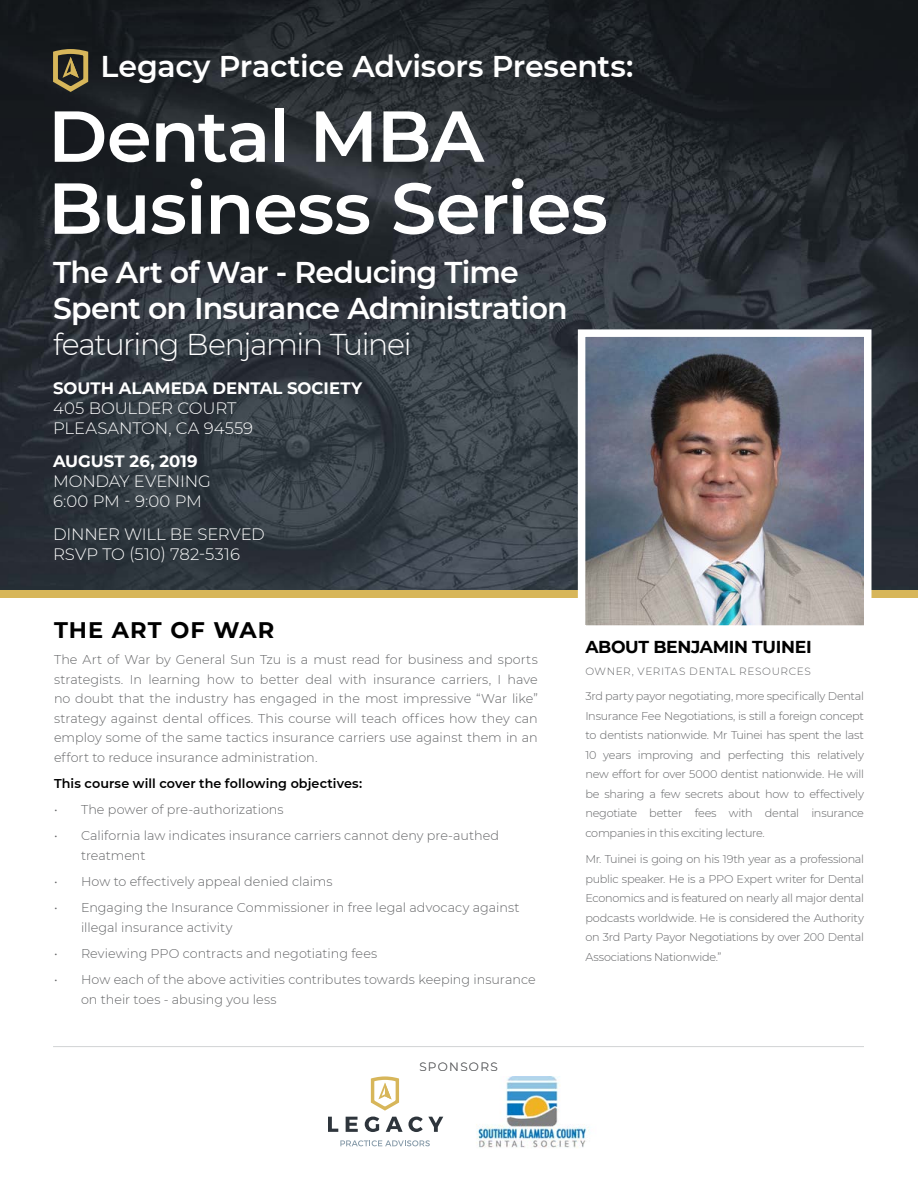
<style>
.page{position:relative;width:918px;height:1188px;background:#fff}
.page>*{position:absolute;margin:0;border:0;box-sizing:border-box;transform-origin:0 0}
.t1{font:600 72px/72px "Montserrat";letter-spacing:-.015em;color:#fff}
.t2{font:600 30px/36px "Montserrat";letter-spacing:-.025em;color:#fff}
.t3{font:300 30px "Montserrat";letter-spacing:-.05em;color:#fff}
.t4{font:700 22.5px "Montserrat";letter-spacing:.045em;color:#000}
.t5{font:700 17.25px "Montserrat";letter-spacing:-.02em;color:#000}
.t6{font:300 16.5px/19.8px "Montserrat";letter-spacing:-.005em;color:#fff}
.t7{font:700 16.5px "Montserrat";letter-spacing:.005em;color:#fff}
.t8{font:300 12.75px/19.5px "Montserrat";color:#636466}
.t9{font:600 12.75px "Montserrat";letter-spacing:.005em;color:#000}
.t10{font:300 12px "Montserrat";letter-spacing:.11em;color:#636466}
.t11{font:300 11.25px/19.5px "Montserrat";letter-spacing:-.025em;color:#636466;text-align:justify}
.t12{font:300 10.5px "Montserrat";letter-spacing:.06em;color:#636466}
</style>
<div class="page">
<img style="left:0;top:0;width:918px;height:590px">
<div style="left:0;top:590px;width:918px;height:8px;background:#d7b65a"></div>
<hr style="left:53px;top:1046px;width:811px;height:1px;background:#d1d3d4">
<svg style="left:328px;top:1117px;width:10px;height:15px"></svg>
<svg style="left:346px;top:1117px;width:12px;height:15px"></svg>
<svg style="left:340px;top:1140px;width:90px;height:6px"></svg>
<svg style="left:365px;top:1076px;width:78px;height:56px"></svg>
<svg style="left:51px;top:47px;width:41px;height:48px;background:#5c5334"></svg>
<img style="left:476px;top:1076px;width:113px;height:72px">
<img style="left:574px;top:326px;width:301px;height:300px">
<h2 class="t2" style="left:101px;top:48px;width:534px">Legacy Practice Advisors Presents:</h2>
<h1 class="t1" style="left:48px;top:100px;width:561px">Dental MBA<br>Business Series</h1>
<h2 class="t2" style="left:53px;top:254px;width:516px">The Art of War - Reducing Time<br>Spent on Insurance Administration</h2>
<h2 class="t3" style="left:53px;top:326px;width:360px">featuring Benjamin Tuinei</h2>
<p class="t7" style="left:53px;top:378px;width:311px">SOUTH ALAMEDA DENTAL SOCIETY</p>
<p class="t6" style="left:53px;top:398px;width:202px">405 BOULDER COURT<br>PLEASANTON, CA 94559</p>
<p class="t7" style="left:53px;top:451px;width:146px">AUGUST 26, 2019</p>
<p class="t6" style="left:53px;top:471px;width:159px">MONDAY EVENING<br>6:00 PM - 9:00 PM</p>
<p class="t6" style="left:53px;top:524px;width:213px">DINNER WILL BE SERVED<br>RSVP TO (510) 782-5316</p>
<h3 class="t4" style="left:54px;top:616px;width:222px">THE ART OF WAR</h3>
<p class="t8" style="left:54px;top:650px;width:485px;text-align:justify">The Art of War by General Sun Tzu is a must read for business and sports strategists. In learning how to better deal with insurance carriers, I have no doubt that the industry has engaged in the most impressive “War like” strategy against dental offices. This course will teach offices how they can employ some of the same tactics insurance carriers use against them in an effort to reduce insurance administration.</p>
<p class="t9" style="left:54px;top:776px;width:310px">This course will cover the following objectives:</p>
<p class="t8" style="left:54px;top:800px;width:231px">• The power of pre-authorizations</p>
<p class="t8" style="left:81px;top:826px;width:420px;text-indent:-27px">• California law indicates insurance carriers cannot deny pre-authed treatment</p>
<p class="t8" style="left:54px;top:872px;width:280px">• How to effectively appeal denied claims</p>
<p class="t8" style="left:81px;top:898px;width:440px;text-indent:-27px">• Engaging the Insurance Commissioner in free legal advocacy against illegal insurance activity</p>
<p class="t8" style="left:54px;top:944px;width:325px">• Reviewing PPO contracts and negotiating fees</p>
<p class="t8" style="left:81px;top:970px;width:456px;text-indent:-27px">• How each of the above activities contributes towards keeping insurance on their toes - abusing you less</p>
<p class="t10" style="left:419px;top:1059px;width:80px">SPONSORS</p>
<h3 class="t5" style="left:585px;top:636px;width:228px">ABOUT BENJAMIN TUINEI</h3>
<p class="t12" style="left:585px;top:665px;width:227px">OWNER, VERITAS DENTAL RESOURCES</p>
<p class="t11" style="left:585px;top:687px;width:280px">3rd party payor negotiating, more specifically Dental Insurance Fee Negotiations, is still a foreign concept to dentists nationwide. Mr Tuinei has spent the last 10 years improving and perfecting this relatively new effort for over 5000 dentist nationwide. He will be sharing a few secrets about how to effectively negotiate better fees with dental insurance companies in this exciting lecture.</p>
<p class="t11" style="left:585px;top:849px;width:280px">Mr. Tuinei is going on his 19th year as a professional public speaker. He is a PPO Expert writer for Dental Economics and is featured on nearly all major dental podcasts worldwide. He is considered the Authority on 3rd Party Payor Negotiations by over 200 Dental Associations Nationwide.”</p>
</div>
